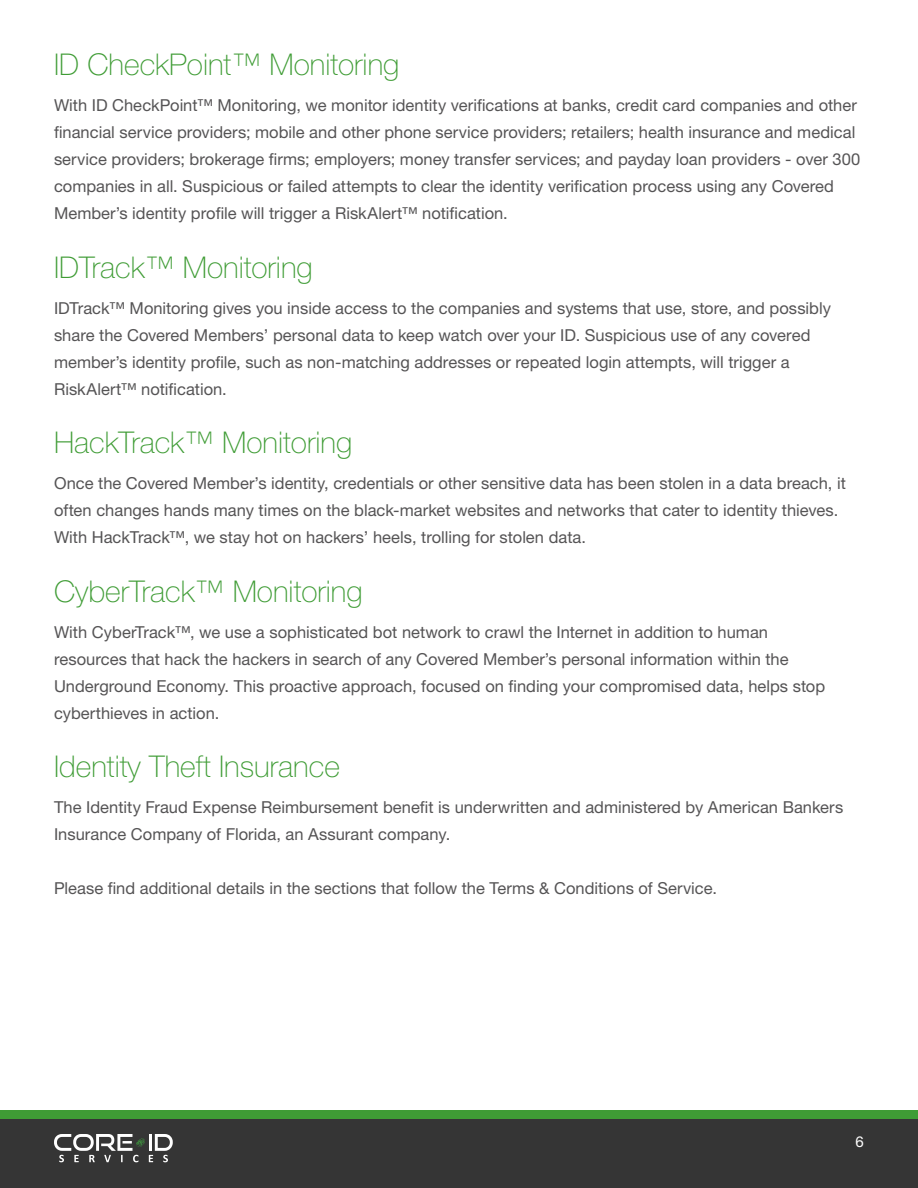
<style>
.page{position:relative;width:918px;height:1188px;background:#fff}
.page>*{position:absolute;margin:0;border:0;box-sizing:border-box;transform-origin:0 0}
.t1{font:100 30px "Helvetica Neue LT Std";color:#3f9c35}
.t2{font:16.5px/27px "Helvetica Neue LT Std";color:#555455}
.t3{font:15px "Helvetica Neue LT Std";color:#fff}
</style>
<div class="page">
<div style="left:0;top:1119px;width:918px;height:69px;background:#353535"></div>
<div style="left:0;top:1111px;width:918px;height:8px;background:#3f9c35"></div>
<svg style="left:54px;top:1134px;width:119px;height:28px"></svg>
<h1 class="t1" style="left:54px;top:48px;width:347px">ID CheckPoint™ Monitoring</h1>
<p class="t2" style="left:54px;top:92px;width:808px">With ID CheckPoint™ Monitoring, we monitor identity verifications at banks, credit card companies and other financial service providers; mobile and other phone service providers; retailers; health insurance and medical service providers; brokerage firms; employers; money transfer services; and payday loan providers - over 300 companies in all. Suspicious or failed attempts to clear the identity verification process using any Covered Member’s identity profile will trigger a RiskAlert™ notification.</p>
<h1 class="t1" style="left:54px;top:250px;width:260px">IDTrack™ Monitoring</h1>
<p class="t2" style="left:54px;top:294px;width:778px">IDTrack™ Monitoring gives you inside access to the companies and systems that use, store, and possibly share the Covered Members’ personal data to keep watch over your ID. Suspicious use of any covered member’s identity profile, such as non-matching addresses or repeated login attempts, will trigger a RiskAlert™ notification.</p>
<h1 class="t1" style="left:54px;top:426px;width:300px">HackTrack™ Monitoring</h1>
<p class="t2" style="left:54px;top:470px;width:793px">Once the Covered Member’s identity, credentials or other sensitive data has been stolen in a data breach, it often changes hands many times on the black-market websites and networks that cater to identity thieves.<br>With HackTrack™, we stay hot on hackers’ heels, trolling for stolen data.</p>
<h1 class="t1" style="left:54px;top:574px;width:310px">CyberTrack™ Monitoring</h1>
<p class="t2" style="left:54px;top:618px;width:773px">With CyberTrack™, we use a sophisticated bot network to crawl the Internet in addition to human resources that hack the hackers in search of any Covered Member’s personal information within the Underground Economy. This proactive approach, focused on finding your compromised data, helps stop cyberthieves in action.</p>
<h1 class="t1" style="left:54px;top:750px;width:287px">Identity Theft Insurance</h1>
<p class="t2" style="left:54px;top:794px;width:791px">The Identity Fraud Expense Reimbursement benefit is underwritten and administered by American Bankers<br>Insurance Company of Florida, an Assurant company.</p>
<p class="t2" style="left:54px;top:875px;width:665px">Please find additional details in the sections that follow the Terms &amp; Conditions of Service.</p>
<p class="t3" style="left:856px;top:1133px;width:10px">6</p>
</div>
